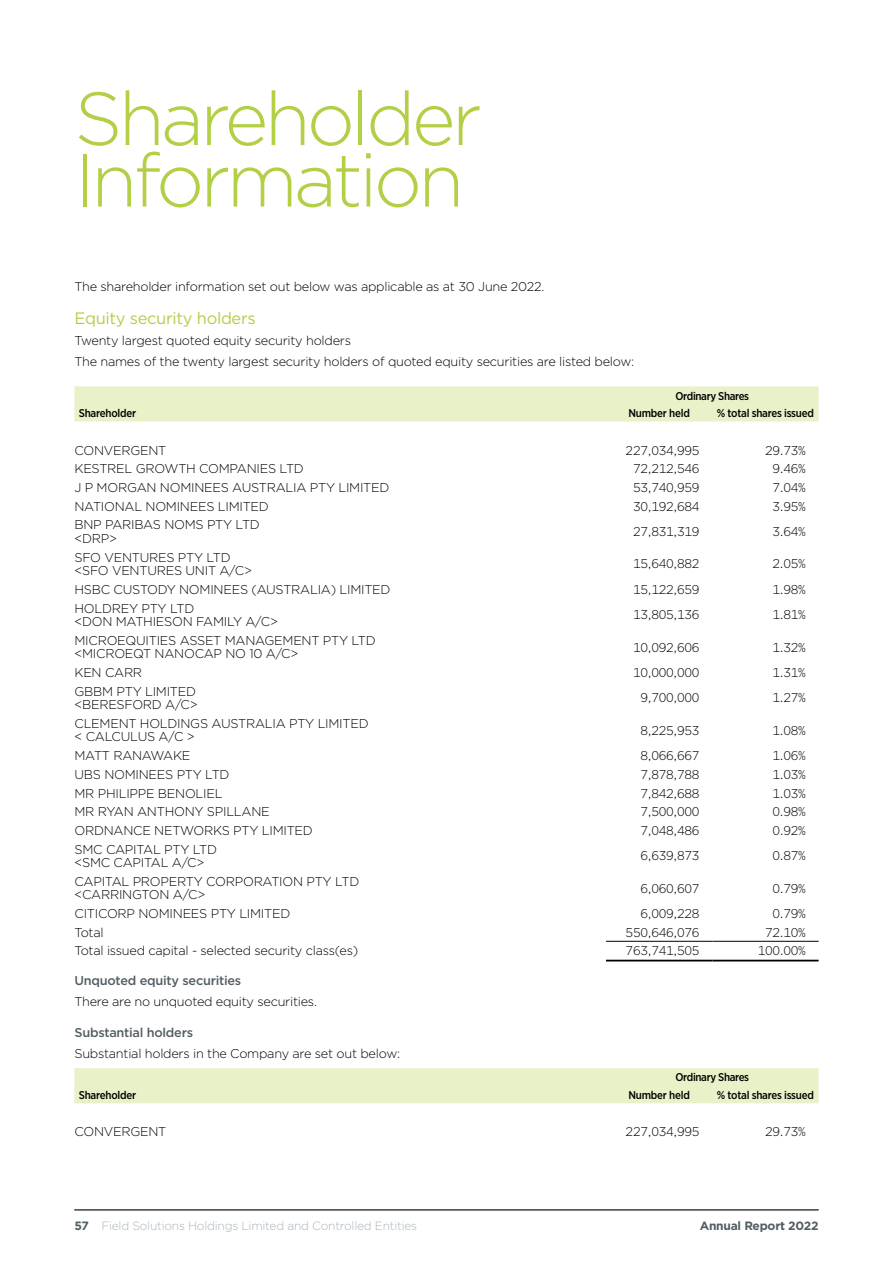
<style>
.page{position:relative;width:893px;height:1263px;background:#fff}
.page>*{position:absolute;margin:0;border:0;box-sizing:border-box;transform-origin:0 0}
.t1{font:300 75px/61.5px "Gotham";letter-spacing:-.05em;color:#b2cf46}
.t2{font:16.5px "Gotham";letter-spacing:-.02em;color:#b2cf46}
.t3{font:300 12.75px/13.5px "Gotham";letter-spacing:-.02em;color:#000}
.t4{font:500 12.75px "Gotham";letter-spacing:-.02em;color:#525e65}
.t5{font:300 12px "Gotham";letter-spacing:-.02em;color:#a8b6bf}
.t6{font:700 12px "Gotham";letter-spacing:-.02em;color:#525e65}
.t7{font:500 11.25px "Gotham Narrow";letter-spacing:-.02em;color:#000}
.s1{font-weight:700;color:#525e65}
</style>
<div class="page">
<div style="left:74px;top:386px;width:745px;height:35px;background:#e8f1c7"></div>
<hr style="left:606px;top:941px;width:106px;height:1px;background:#000">
<hr style="left:712px;top:941px;width:107px;height:1px;background:#000">
<hr style="left:606px;top:960px;width:106px;height:1px;background:#000">
<hr style="left:712px;top:960px;width:107px;height:1px;background:#000">
<div style="left:74px;top:1068px;width:745px;height:35px;background:#e8f1c7"></div>
<hr style="left:74px;top:1209px;width:745px;height:1px;background:#525e65">
<hr style="left:74px;top:1210px;width:745px;height:1px;background:#525e65">
<h1 class="t1" style="left:74px;top:86px;width:409px">Shareholder<br>Information</h1>
<p class="t3" style="left:74px;top:279px;width:471px">The shareholder information set out below was applicable as at 30 June 2022.</p>
<p class="t2" style="left:74px;top:308px;width:183px">Equity security holders</p>
<p class="t3" style="left:74px;top:330px;width:561px;line-height:20.7px">Twenty largest quoted equity security holders<br>The names of the twenty largest security holders of quoted equity securities are listed below:</p>
<p class="t7" style="left:675px;top:389px;width:75px">Ordinary Shares</p>
<p class="t7" style="left:79px;top:406px;width:59px">Shareholder</p>
<p class="t7" style="left:628px;top:406px;width:63px">Number held</p>
<p class="t7" style="left:717px;top:406px;width:99px">% total shares issued</p>
<p class="t3" style="left:74px;top:443px;width:93px">CONVERGENT</p>
<p class="t3" style="left:626px;top:443px;width:75px">227,034,995</p>
<p class="t3" style="left:765px;top:443px;width:42px">29.73%</p>
<p class="t3" style="left:74px;top:462px;width:231px">KESTREL GROWTH COMPANIES LTD</p>
<p class="t3" style="left:633px;top:462px;width:68px">72,212,546</p>
<p class="t3" style="left:772px;top:462px;width:35px">9.46%</p>
<p class="t3" style="left:74px;top:480px;width:316px">J P MORGAN NOMINEES AUSTRALIA PTY LIMITED</p>
<p class="t3" style="left:633px;top:480px;width:68px">53,740,959</p>
<p class="t3" style="left:772px;top:480px;width:35px">7.04%</p>
<p class="t3" style="left:74px;top:499px;width:196px">NATIONAL NOMINEES LIMITED</p>
<p class="t3" style="left:633px;top:499px;width:68px">30,192,684</p>
<p class="t3" style="left:772px;top:499px;width:35px">3.95%</p>
<p class="t3" style="left:74px;top:518px;width:187px">BNP PARIBAS NOMS PTY LTD &lt;DRP&gt;</p>
<p class="t3" style="left:633px;top:525px;width:68px">27,831,319</p>
<p class="t3" style="left:772px;top:525px;width:35px">3.64%</p>
<p class="t3" style="left:74px;top:550px;width:179px">SFO VENTURES PTY LTD &lt;SFO VENTURES UNIT A/C&gt;</p>
<p class="t3" style="left:633px;top:557px;width:68px">15,640,882</p>
<p class="t3" style="left:772px;top:557px;width:35px">2.05%</p>
<p class="t3" style="left:74px;top:582px;width:318px">HSBC CUSTODY NOMINEES (AUSTRALIA) LIMITED</p>
<p class="t3" style="left:633px;top:582px;width:68px">15,122,659</p>
<p class="t3" style="left:772px;top:582px;width:35px">1.98%</p>
<p class="t3" style="left:74px;top:601px;width:205px">HOLDREY PTY LTD<br>&lt;DON MATHIESON FAMILY A/C&gt;</p>
<p class="t3" style="left:633px;top:608px;width:68px">13,805,136</p>
<p class="t3" style="left:772px;top:608px;width:35px">1.81%</p>
<p class="t3" style="left:74px;top:633px;width:303px">MICROEQUITIES ASSET MANAGEMENT PTY LTD &lt;MICROEQT NANOCAP NO 10 A/C&gt;</p>
<p class="t3" style="left:633px;top:640px;width:68px">10,092,606</p>
<p class="t3" style="left:772px;top:640px;width:35px">1.32%</p>
<p class="t3" style="left:74px;top:665px;width:69px">KEN CARR</p>
<p class="t3" style="left:633px;top:665px;width:68px">10,000,000</p>
<p class="t3" style="left:772px;top:665px;width:35px">1.31%</p>
<p class="t3" style="left:74px;top:684px;width:125px">GBBM PTY LIMITED &lt;BERESFORD A/C&gt;</p>
<p class="t3" style="left:640px;top:691px;width:61px">9,700,000</p>
<p class="t3" style="left:772px;top:691px;width:35px">1.27%</p>
<p class="t3" style="left:74px;top:716px;width:296px">CLEMENT HOLDINGS AUSTRALIA PTY LIMITED &lt; CALCULUS A/C &gt;</p>
<p class="t3" style="left:640px;top:723px;width:61px">8,225,953</p>
<p class="t3" style="left:772px;top:723px;width:35px">1.08%</p>
<p class="t3" style="left:74px;top:748px;width:118px">MATT RANAWAKE</p>
<p class="t3" style="left:640px;top:748px;width:61px">8,066,667</p>
<p class="t3" style="left:772px;top:748px;width:35px">1.06%</p>
<p class="t3" style="left:74px;top:767px;width:157px">UBS NOMINEES PTY LTD</p>
<p class="t3" style="left:640px;top:767px;width:61px">7,878,788</p>
<p class="t3" style="left:772px;top:767px;width:35px">1.03%</p>
<p class="t3" style="left:74px;top:786px;width:150px">MR PHILIPPE BENOLIEL</p>
<p class="t3" style="left:640px;top:786px;width:61px">7,842,688</p>
<p class="t3" style="left:772px;top:786px;width:35px">1.03%</p>
<p class="t3" style="left:74px;top:805px;width:197px">MR RYAN ANTHONY SPILLANE</p>
<p class="t3" style="left:640px;top:805px;width:61px">7,500,000</p>
<p class="t3" style="left:772px;top:805px;width:35px">0.98%</p>
<p class="t3" style="left:74px;top:823px;width:240px">ORDNANCE NETWORKS PTY LIMITED</p>
<p class="t3" style="left:640px;top:823px;width:61px">7,048,486</p>
<p class="t3" style="left:772px;top:823px;width:35px">0.92%</p>
<p class="t3" style="left:74px;top:842px;width:144px">SMC CAPITAL PTY LTD &lt;SMC CAPITAL A/C&gt;</p>
<p class="t3" style="left:640px;top:849px;width:61px">6,639,873</p>
<p class="t3" style="left:772px;top:849px;width:35px">0.87%</p>
<p class="t3" style="left:74px;top:874px;width:286px">CAPITAL PROPERTY CORPORATION PTY LTD &lt;CARRINGTON A/C&gt;</p>
<p class="t3" style="left:640px;top:881px;width:61px">6,060,607</p>
<p class="t3" style="left:772px;top:881px;width:35px">0.79%</p>
<p class="t3" style="left:74px;top:906px;width:217px">CITICORP NOMINEES PTY LIMITED</p>
<p class="t3" style="left:640px;top:906px;width:61px">6,009,228</p>
<p class="t3" style="left:772px;top:906px;width:35px">0.79%</p>
<p class="t3" style="left:74px;top:925px;width:31px">Total</p>
<p class="t3" style="left:626px;top:925px;width:75px">550,646,076</p>
<p class="t3" style="left:765px;top:925px;width:42px">72.10%</p>
<p class="t3" style="left:74px;top:944px;width:285px">Total issued capital - selected security class(es)</p>
<p class="t3" style="left:626px;top:944px;width:75px">763,741,505</p>
<p class="t3" style="left:758px;top:944px;width:50px">100.00%</p>
<p class="t4" style="left:74px;top:972px;width:168px">Unquoted equity securities</p>
<p class="t3" style="left:74px;top:994px;width:244px">There are no unquoted equity securities.</p>
<p class="t4" style="left:74px;top:1024px;width:120px">Substantial holders</p>
<p class="t3" style="left:74px;top:1046px;width:327px">Substantial holders in the Company are set out below:</p>
<p class="t7" style="left:675px;top:1070px;width:75px">Ordinary Shares</p>
<p class="t7" style="left:79px;top:1088px;width:59px">Shareholder</p>
<p class="t7" style="left:628px;top:1088px;width:63px">Number held</p>
<p class="t7" style="left:717px;top:1088px;width:99px">% total shares issued</p>
<p class="t3" style="left:74px;top:1125px;width:93px">CONVERGENT</p>
<p class="t3" style="left:626px;top:1125px;width:75px">227,034,995</p>
<p class="t3" style="left:765px;top:1125px;width:42px">29.73%</p>
<p class="t5" style="left:74px;top:1218px;width:344px"><span class="s1">57</span> Field Solutions Holdings Limited and Controlled Entities</p>
<p class="t6" style="left:700px;top:1217px;width:120px">Annual Report 2022</p>
</div>
